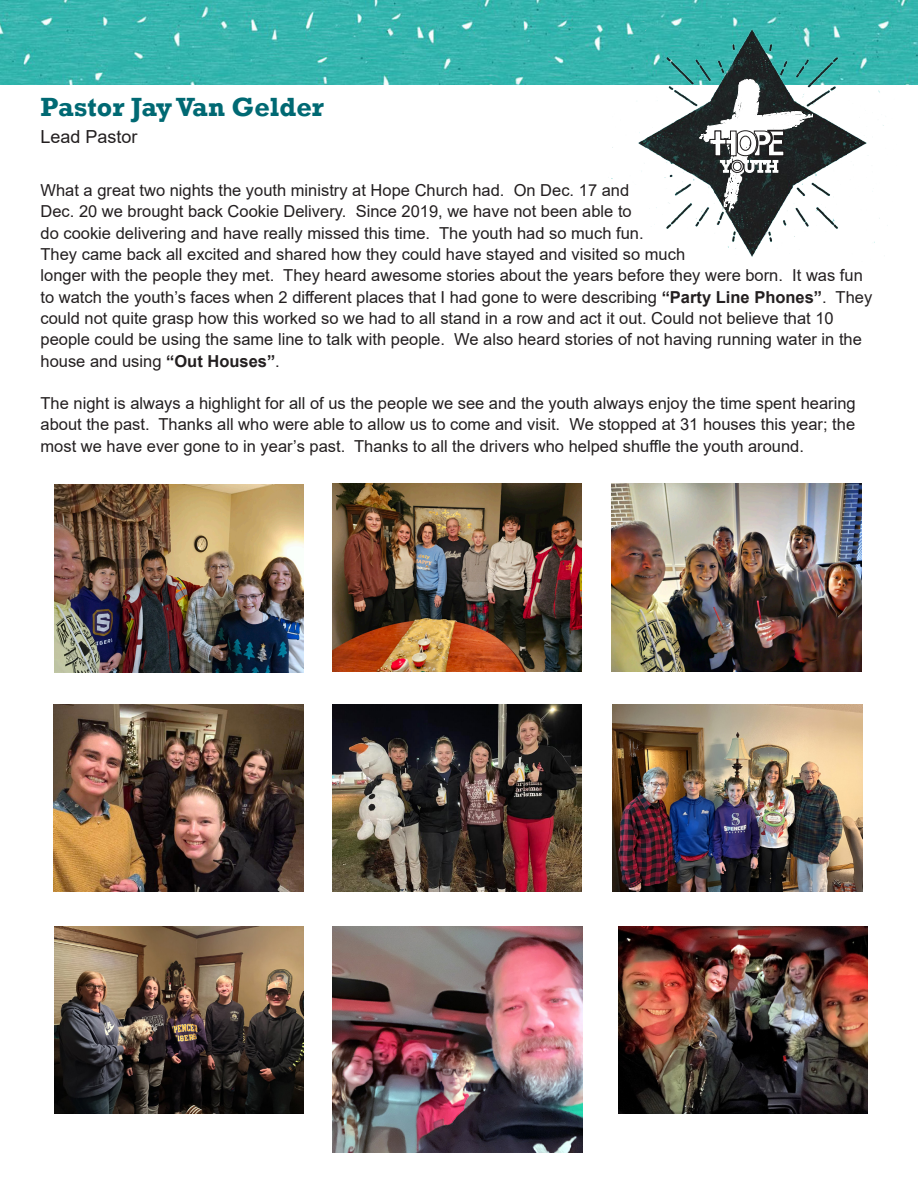
<style>
.page{position:relative;width:918px;height:1188px;background:#fff}
.page>*{position:absolute;margin:0;border:0;box-sizing:border-box;transform-origin:0 0}
.t1{font:700 27px "Rockwell";color:#006973}
.t2{font:18px "Arial";color:#231f20}
.t3{font:16.5px/21.3px "Arial";color:#231f20}
.s1{font-weight:700}
</style>
<div class="page">
<img style="left:0;top:0;width:918px;height:84px">
<img style="left:608px;top:22px;width:290px;height:235px">
<svg style="left:699px;top:79px;width:115px;height:134px"></svg>
<img style="left:54px;top:485px;width:250px;height:187px">
<img style="left:332px;top:484px;width:250px;height:187px">
<img style="left:611px;top:484px;width:250px;height:187px">
<img style="left:54px;top:704px;width:250px;height:187px">
<img style="left:332px;top:704px;width:250px;height:187px">
<img style="left:612px;top:704px;width:250px;height:187px">
<img style="left:333px;top:927px;width:249px;height:226px">
<img style="left:54px;top:927px;width:250px;height:187px">
<img style="left:618px;top:927px;width:250px;height:187px">
<p class="t1" style="left:40px;top:90px;width:285px">Pastor Jay Van Gelder</p>
<p class="t2" style="left:40px;top:124px;width:99px">Lead Pastor</p>
<p class="t3" style="left:40px;top:180px;width:590px">What a great two nights the youth ministry at Hope Church had. On Dec. 17 and</p>
<p class="t3" style="left:40px;top:201px;width:593px">Dec. 20 we brought back Cookie Delivery. Since 2019, we have not been able to</p>
<p class="t3" style="left:40px;top:222px;width:605px">do cookie delivering and have really missed this time. The youth had so much fun.</p>
<p class="t3" style="left:40px;top:244px;width:646px">They came back all excited and shared how they could have stayed and visited so much</p>
<p class="t3" style="left:40px;top:265px;width:833px">longer with the people they met. They heard awesome stories about the years before they were born. It was fun to watch the youth’s faces when 2 different places that I had gone to were describing <span class="s1">“Party Line Phones”</span>. They could not quite grasp how this worked so we had to all stand in a row and act it out. Could not believe that 10 people could be using the same line to talk with people. We also heard stories of not having running water in the house and using <span class="s1">“Out Houses”</span>.</p>
<p class="t3" style="left:40px;top:393px;width:817px;text-align:justify">The night is always a highlight for all of us the people we see and the youth always enjoy the time spent hearing about the past. Thanks all who were able to allow us to come and visit. We stopped at 31 houses this year; the most we have ever gone to in year’s past. Thanks to all the drivers who helped shuffle the youth around.</p>
</div>
